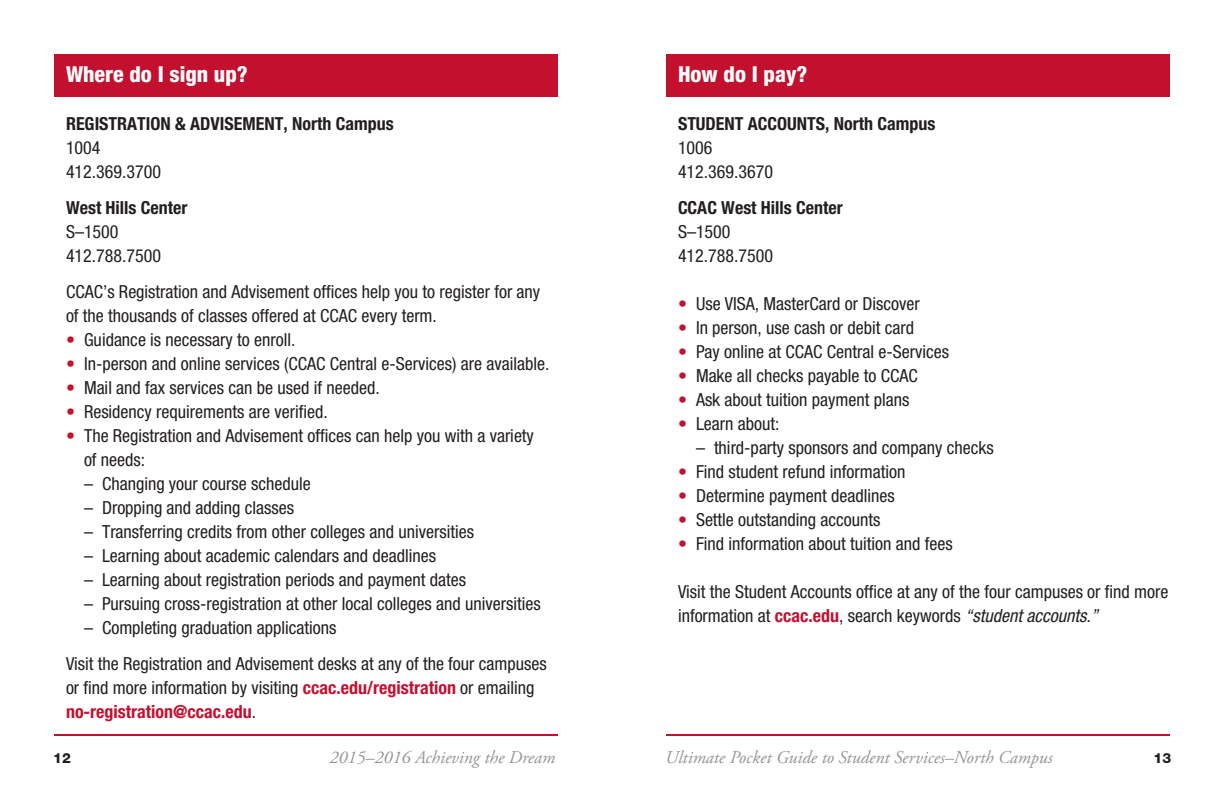
<style>
.page{position:relative;width:1224px;height:792px;background:#fff}
.page>*{position:absolute;margin:0;border:0;box-sizing:border-box;transform-origin:0 0}
.heads{font:800 condensed 22px "Helvetica Neue LT Std";color:#fff}
.text{font:condensed 18px/24px "Helvetica Neue LT Std";color:#231f20}
.subs{font:700 condensed 18px "Helvetica Neue LT Std";color:#231f20}
.t1{font:italic 18px "Adobe Garamond Pro";color:#939598}
.t2{font:800 14px "Helvetica Neue LT Std";color:#231f20}
.s1{color:#c3102f}
.s2{font-weight:700;color:#c3102f}
.s3{font-style:italic}
</style>
<div class="page">
<div style="left:54px;top:54px;width:504px;height:42px;background:#c3102f"></div>
<hr style="left:54px;top:734px;width:504px;height:2px;background:#c3102f">
<div style="left:666px;top:54px;width:504px;height:42px;background:#c3102f"></div>
<hr style="left:666px;top:734px;width:504px;height:2px;background:#c3102f">
<p class="heads" style="left:66px;top:60px;width:183px">Where do I sign up?</p>
<p class="subs" style="left:66px;top:112px;width:329px">REGISTRATION &amp; ADVISEMENT, North Campus</p>
<p class="text" style="left:66px;top:135px;width:36px">1004</p>
<p class="text" style="left:66px;top:159px;width:97px">412.369.3700</p>
<p class="subs" style="left:66px;top:196px;width:123px">West Hills Center</p>
<p class="text" style="left:66px;top:219px;width:97px">S–1500<br>412.788.7500</p>
<p class="text" style="left:66px;top:279px;width:476px">CCAC’s Registration and Advisement offices help you to register for any of the thousands of classes offered at CCAC every term.</p>
<p class="text" style="left:66px;top:327px;width:231px"><span class="s1">•</span> Guidance is necessary to enroll.</p>
<p class="text" style="left:66px;top:351px;width:485px"><span class="s1">•</span> In-person and online services (CCAC Central e-Services) are available.</p>
<p class="text" style="left:66px;top:375px;width:315px"><span class="s1">•</span> Mail and fax services can be used if needed.</p>
<p class="text" style="left:66px;top:399px;width:263px"><span class="s1">•</span> Residency requirements are verified.</p>
<p class="text" style="left:84px;top:423px;width:451px;text-indent:-18px"><span class="s1">•</span> The Registration and Advisement offices can help you with a variety of needs:</p>
<p class="text" style="left:84px;top:471px;width:228px">– Changing your course schedule</p>
<p class="text" style="left:84px;top:495px;width:212px">– Dropping and adding classes</p>
<p class="text" style="left:84px;top:519px;width:392px">– Transferring credits from other colleges and universities</p>
<p class="text" style="left:84px;top:543px;width:354px">– Learning about academic calendars and deadlines</p>
<p class="text" style="left:84px;top:567px;width:384px">– Learning about registration periods and payment dates</p>
<p class="text" style="left:84px;top:591px;width:458px">– Pursuing cross-registration at other local colleges and universities</p>
<p class="text" style="left:84px;top:615px;width:254px">– Completing graduation applications</p>
<p class="text" style="left:66px;top:651px;width:482px">Visit the Registration and Advisement desks at any of the four campuses or find more information by visiting <span class="s2">ccac.edu/registration</span> or emailing <span class="s2">no-registration@ccac.edu</span>.</p>
<p class="heads" style="left:678px;top:60px;width:131px">How do I pay?</p>
<p class="subs" style="left:678px;top:112px;width:259px">STUDENT ACCOUNTS, North Campus</p>
<p class="text" style="left:678px;top:135px;width:36px">1006</p>
<p class="text" style="left:678px;top:159px;width:97px">412.369.3670</p>
<p class="subs" style="left:678px;top:196px;width:166px">CCAC West Hills Center</p>
<p class="text" style="left:678px;top:219px;width:97px">S–1500<br>412.788.7500</p>
<p class="text" style="left:678px;top:291px;width:243px"><span class="s1">•</span> Use VISA, MasterCard or Discover</p>
<p class="text" style="left:678px;top:315px;width:238px"><span class="s1">•</span> In person, use cash or debit card</p>
<p class="text" style="left:678px;top:339px;width:273px"><span class="s1">•</span> Pay online at CCAC Central e-Services</p>
<p class="text" style="left:678px;top:363px;width:241px"><span class="s1">•</span> Make all checks payable to CCAC</p>
<p class="text" style="left:678px;top:387px;width:233px"><span class="s1">•</span> Ask about tuition payment plans</p>
<p class="text" style="left:678px;top:411px;width:103px"><span class="s1">•</span> Learn about:</p>
<p class="text" style="left:696px;top:435px;width:299px">– third-party sponsors and company checks</p>
<p class="text" style="left:678px;top:459px;width:229px"><span class="s1">•</span> Find student refund information</p>
<p class="text" style="left:678px;top:483px;width:218px"><span class="s1">•</span> Determine payment deadlines</p>
<p class="text" style="left:678px;top:507px;width:204px"><span class="s1">•</span> Settle outstanding accounts</p>
<p class="text" style="left:678px;top:531px;width:276px"><span class="s1">•</span> Find information about tuition and fees</p>
<p class="text" style="left:678px;top:579px;width:492px">Visit the Student Accounts office at any of the four campuses or find more information at <span class="s2">ccac.edu</span>, search keywords <span class="s3">“student accounts.”</span></p>
<p class="t2" style="left:53px;top:750px;width:19px">12</p>
<p class="t1" style="left:330px;top:747px;width:227px">2015–2016 Achieving the Dream</p>
<p class="t1" style="left:665px;top:747px;width:389px">Ultimate Pocket Guide to Student Services–North Campus</p>
<p class="t2" style="left:1154px;top:750px;width:19px">13</p>
</div>
